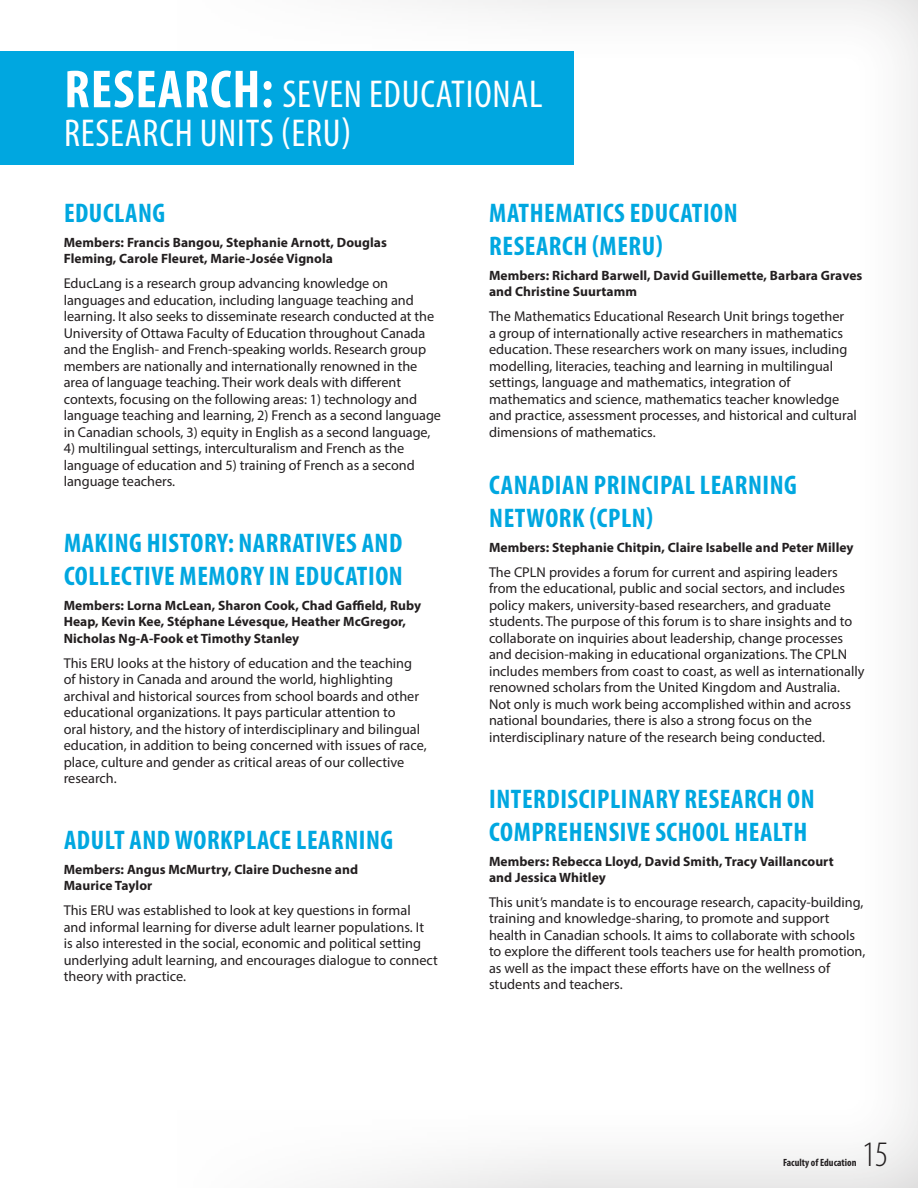
<style>
.page{position:relative;width:918px;height:1188px;background:#fff}
.page>*{position:absolute;margin:0;border:0;box-sizing:border-box;transform-origin:0 0}
.Titre_1{font:condensed 39px/39px "Myriad Pro";letter-spacing:.02em;color:#fff}
.t1{font:300 condensed 36px "Myriad Pro";color:#231f20}
.Titre_3__Blue_-_BLK{font:700 condensed 27px/33px "Myriad Pro";letter-spacing:.02em;color:#00a7e0}
.Body{font:14.25px/16.5px "Myriad Pro";color:#231f20}
.Sous-Titre_-_Recherc{font:700 13.5px/16.5px "Myriad Pro";letter-spacing:.005em;color:#231f20}
.t2{font:700 condensed 10.5px "Myriad Pro";color:#231f20}
.s1{font-weight:700;font-size:54px}
</style>
<div class="page">
<div style="left:0;top:51px;width:574px;height:114px;background:#00a7e0"></div>
<p class="Titre_1" style="left:64px;top:74px;width:480px"><span class="s1">RESEARCH:</span> SEVEN EDUCATIONAL<br>RESEARCH UNITS (ERU)</p>
<p class="Titre_3__Blue_-_BLK" style="left:64px;top:196px;width:103px">EDUCLANG</p>
<p class="Sous-Titre_-_Recherc" style="left:64px;top:234px;width:325px">Members: Francis Bangou, Stephanie Arnott, Douglas<br>Fleming, Carole Fleuret, Marie-Josée Vignola</p>
<p class="Body" style="left:64px;top:275px;width:379px">EducLang is a research group advancing knowledge on languages and education, including language teaching and learning. It also seeks to disseminate research conducted at the University of Ottawa Faculty of Education throughout Canada and the English- and French-speaking worlds. Research group members are nationally and internationally renowned in the area of language teaching. Their work deals with different contexts, focusing on the following areas: 1) technology and language teaching and learning, 2) French as a second language in Canadian schools, 3) equity in English as a second language,</p>
<p class="Body" style="left:64px;top:440px;width:353px">4) multilingual settings, interculturalism and French as the language of education and 5) training of French as a second language teachers.</p>
<p class="Titre_3__Blue_-_BLK" style="left:64px;top:526px;width:340px">MAKING HISTORY: NARRATIVES AND<br>COLLECTIVE MEMORY IN EDUCATION</p>
<p class="Sous-Titre_-_Recherc" style="left:64px;top:597px;width:359px">Members: Lorna McLean, Sharon Cook, Chad Gaffield, Ruby<br>Heap, Kevin Kee, Stéphane Lévesque, Heather McGregor,<br>Nicholas Ng-A-Fook et Timothy Stanley</p>
<p class="Body" style="left:64px;top:654px;width:364px">This ERU looks at the history of education and the teaching of history in Canada and around the world, highlighting archival and historical sources from school boards and other educational organizations. It pays particular attention to<br>oral history, and the history of interdisciplinary and bilingual education, in addition to being concerned with issues of race, place, culture and gender as critical areas of our collective research.</p>
<p class="Titre_3__Blue_-_BLK" style="left:64px;top:823px;width:331px">ADULT AND WORKPLACE LEARNING</p>
<p class="Sous-Titre_-_Recherc" style="left:64px;top:861px;width:296px">Members: Angus McMurtry, Claire Duchesne and<br>Maurice Taylor</p>
<p class="Body" style="left:64px;top:902px;width:376px">This ERU was established to look at key questions in formal<br>and informal learning for diverse adult learner populations. It<br>is also interested in the social, economic and political setting underlying adult learning, and encourages dialogue to connect theory with practice.</p>
<p class="Titre_3__Blue_-_BLK" style="left:489px;top:196px;width:250px">MATHEMATICS EDUCATION<br>RESEARCH (MERU)</p>
<p class="Sous-Titre_-_Recherc" style="left:489px;top:267px;width:375px">Members: Richard Barwell, David Guillemette, Barbara Graves and Christine Suurtamm</p>
<p class="Body" style="left:489px;top:308px;width:369px">The Mathematics Educational Research Unit brings together<br>a group of internationally active researchers in mathematics education. These researchers work on many issues, including modelling, literacies, teaching and learning in multilingual settings, language and mathematics, integration of mathematics and science, mathematics teacher knowledge and practice, assessment processes, and historical and cultural dimensions of mathematics.</p>
<p class="Titre_3__Blue_-_BLK" style="left:489px;top:468px;width:309px">CANADIAN PRINCIPAL LEARNING<br>NETWORK (CPLN)</p>
<p class="Sous-Titre_-_Recherc" style="left:489px;top:539px;width:366px">Members: Stephanie Chitpin, Claire Isabelle and Peter Milley</p>
<p class="Body" style="left:489px;top:563px;width:377px">The CPLN provides a forum for current and aspiring leaders from the educational, public and social sectors, and includes policy makers, university-based researchers, and graduate students. The purpose of this forum is to share insights and to collaborate on inquiries about leadership, change processes and decision-making in educational organizations. The CPLN includes members from coast to coast, as well as internationally renowned scholars from the United Kingdom and Australia.<br>Not only is much work being accomplished within and across national boundaries, there is also a strong focus on the interdisciplinary nature of the research being conducted.</p>
<p class="Titre_3__Blue_-_BLK" style="left:489px;top:782px;width:327px">INTERDISCIPLINARY RESEARCH ON<br>COMPREHENSIVE SCHOOL HEALTH</p>
<p class="Sous-Titre_-_Recherc" style="left:489px;top:852px;width:346px">Members: Rebecca Lloyd, David Smith, Tracy Vaillancourt and Jessica Whitley</p>
<p class="Body" style="left:489px;top:893px;width:378px">This unit’s mandate is to encourage research, capacity-building, training and knowledge-sharing, to promote and support health in Canadian schools. It aims to collaborate with schools to explore the different tools teachers use for health promotion, as well as the impact these efforts have on the wellness of students and teachers.</p>
<p class="t2" style="left:783px;top:1156px;width:75px">Faculty of Education</p>
<h2 class="t1" style="left:862px;top:1133px;width:27px">15</h2>
</div>
